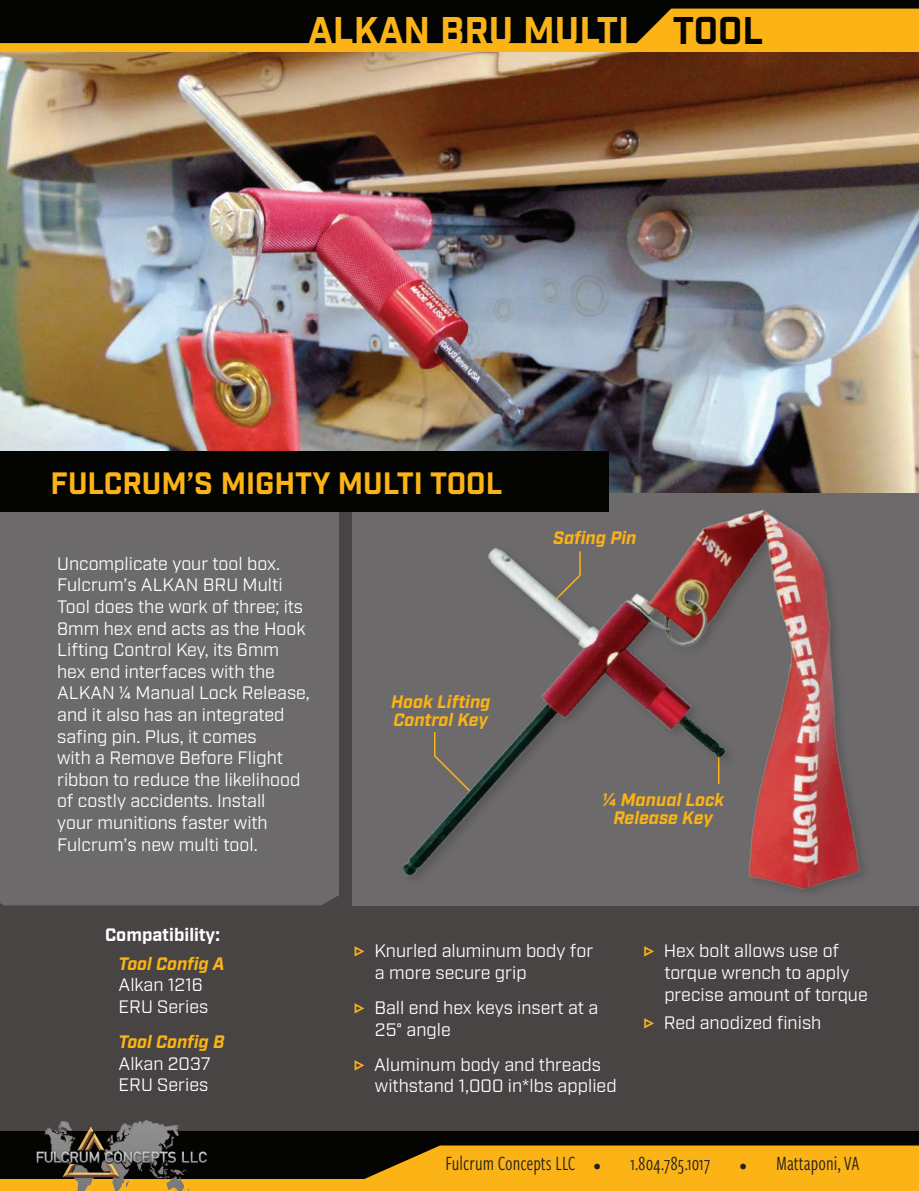
<style>
.page{position:relative;width:919px;height:1191px;background:#fff}
.page>*{position:absolute;margin:0;border:0;box-sizing:border-box;transform-origin:0 0}
.t1{font:37.5px "Industry Inc Base";color:#fbb416}
.t2{font:30px "Industry Inc Base";color:#fbb316}
.t3{font:21px "Freight Sans Cmp Pro";color:#231f20}
.t4{font:18px/21.6px "Industry";color:#fff}
.t5{font:italic 700 18px/18px "Industry";color:#fbb316;text-align:center}
.t6{font:700 18px "Industry";color:#fff}
.s1{color:#040503}
.s2{font-family:"Freight Sans Cmp Pro";color:#fbb316}
.s3{font-size:15px}
</style>
<div class="page">
<div style="left:0;top:0;width:919px;height:1190px;background:#474443"></div>
<div style="left:352px;top:451px;width:567px;height:454px;background:#6c6a6b"></div>
<div style="left:0;top:512px;width:331px;height:393px;background:#6c6a6b"></div>
<img style="left:0;top:52px;width:919px;height:440px">
<div style="left:0;top:1131px;width:919px;height:59px;background:#040503"></div>
<img style="left:44px;top:1119px;width:135px;height:26px">
<div style="left:0;top:451px;width:609px;height:61px;background:#040503"></div>
<img style="left:331px;top:470px;width:568px;height:436px">
<svg style="left:0;top:0;width:919px;height:52px;background:#5d4409"></svg>
<svg style="left:0;top:1145px;width:919px;height:46px"></svg>
<h1 class="t1" style="left:308px;top:8px;width:457px">ALKAN BRU MULTI <span class="s1">TOOL</span></h1>
<h2 class="t2" style="left:51px;top:465px;width:453px">FULCRUM’S MIGHTY MULTI TOOL</h2>
<p class="t4" style="left:57px;top:553px;width:254px">Uncomplicate your tool box.<br>Fulcrum’s ALKAN BRU Multi<br>Tool does the work of three; its<br>8mm hex end acts as the Hook<br>Lifting Control Key, its 6mm hex end interfaces with the<br>ALKAN ¼ Manual Lock Release, and it also has an integrated safing pin. Plus, it comes<br>with a Remove Before Flight ribbon to reduce the likelihood of costly accidents. Install<br>your munitions faster with<br>Fulcrum’s new multi tool.</p>
<p class="t5" style="left:391px;top:693px;width:101px;text-align:left">Hook Lifting<br>Control Key</p>
<p class="t5" style="left:553px;top:529px;width:85px">Safing Pin</p>
<p class="t5" style="left:602px;top:792px;width:124px">¼ Manual Lock<br>Release Key</p>
<p class="t6" style="left:105px;top:924px;width:116px">Compatibility:</p>
<p class="t5" style="left:119px;top:955px;width:108px">Tool Config A</p>
<p class="t4" style="left:119px;top:974px;width:91px">Alkan 1216<br>ERU Series</p>
<p class="t5" style="left:119px;top:1033px;width:107px">Tool Config B</p>
<p class="t4" style="left:119px;top:1052px;width:93px">Alkan 2037<br>ERU Series</p>
<p class="t4" style="left:375px;top:940px;width:220px;text-indent:-23px"><span class="s2">B</span> Knurled aluminum body for a more secure grip</p>
<p class="t4" style="left:375px;top:997px;width:225px;text-indent:-23px"><span class="s2">B</span> Ball end hex keys insert at a<br>25° angle</p>
<p class="t4" style="left:375px;top:1054px;width:243px;text-indent:-23px"><span class="s2">B</span> Aluminum body and threads withstand 1,000 in*lbs applied</p>
<p class="t4" style="left:664px;top:940px;width:205px;text-indent:-23px"><span class="s2">B</span> Hex bolt allows use of torque wrench to apply precise amount of torque</p>
<p class="t4" style="left:642px;top:1012px;width:181px"><span class="s2">B</span> Red anodized finish</p>
<p class="t3" style="left:445px;top:1148px;width:157px">Fulcrum Concepts LLC <span class="s3">•</span></p>
<p class="t3" style="left:630px;top:1148px;width:82px">1.804.785.1017</p>
<p class="t3" style="left:740px;top:1148px;width:121px"><span class="s3">•</span> Mattaponi, VA</p>
</div>
